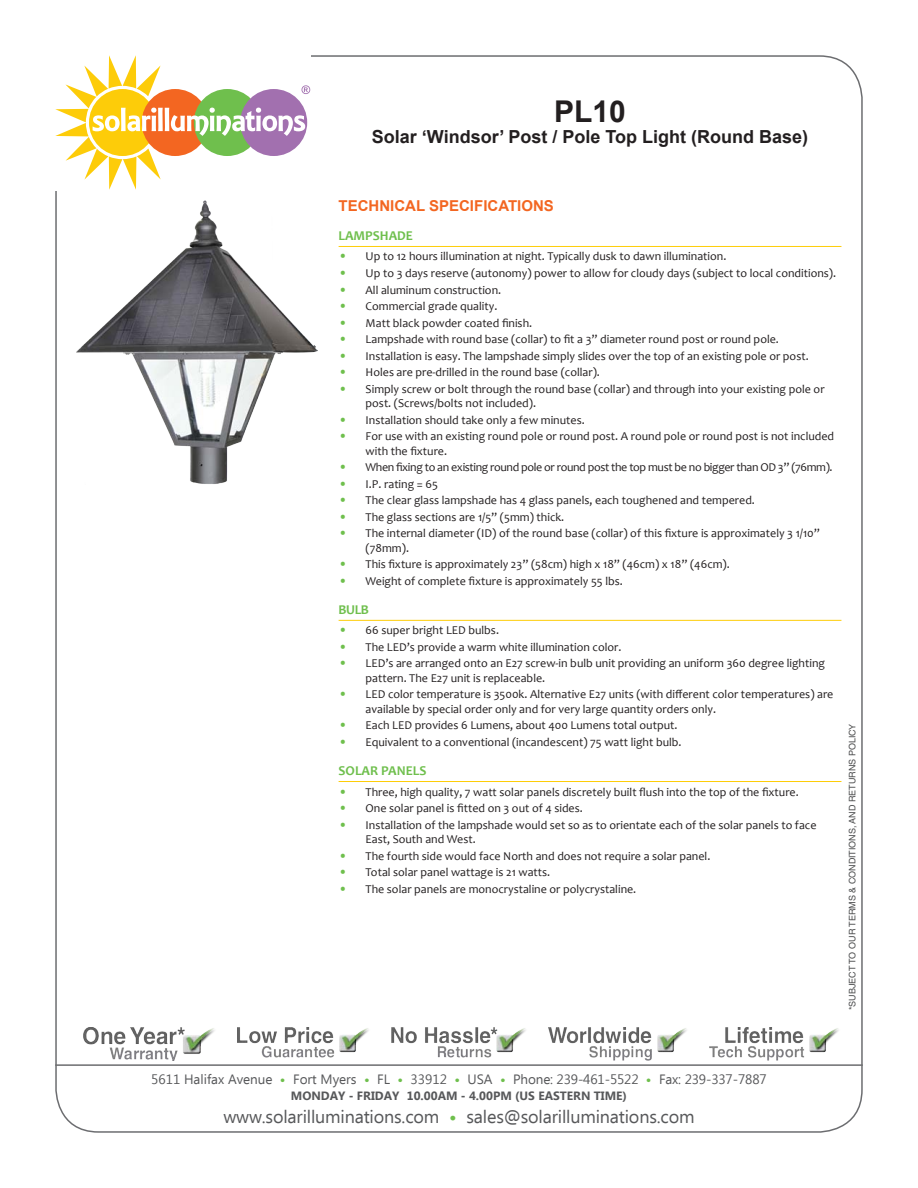
<style>
.page{position:relative;width:918px;height:1188px;background:#fff}
.page>*{position:absolute;margin:0;border:0;box-sizing:border-box;transform-origin:0 0}
.Product_Name{font:700 30px "Arial";color:#231f20}
.t1{font:18px "Ebrima";letter-spacing:-.01em;color:#57585a}
.SubTitle{font:700 18px "Arial";color:#231f20}
.Title_Major{font:700 15px "Arial";color:#f36621}
.t2{font:13.5px "Ebrima";color:#57585a}
.Title_Division{font:700 13.5px "Candara";color:#6fbf4d}
.Topics{font:12px/14.4px "Candara";color:#231f20}
.Topics-2{font:12px "Candara";letter-spacing:-.03em;color:#231f20}
.t3{font:700 12px "Ebrima";color:#57585a}
.t4{font:9px "Helvetica LT Std";color:#4b4c4d}
.s1{font-weight:700;font-size:13.5px;color:#6fbf4d}
.s2{font-weight:700;color:#6fbf4d}
</style>
<div class="page">
<hr style="left:55px;top:1064px;width:808px;height:2px;background:#6c6d70">
<svg style="left:55px;top:55px;width:255px;height:135px"></svg>
<img style="left:710px;top:1028px;width:129px;height:32px">
<img style="left:237px;top:1028px;width:132px;height:30px">
<img style="left:391px;top:1028px;width:135px;height:30px">
<img style="left:83px;top:1028px;width:132px;height:32px">
<img style="left:549px;top:1028px;width:138px;height:32px">
<hr style="left:339px;top:246px;width:502px;height:1px;background:#fecd08">
<hr style="left:339px;top:620px;width:502px;height:1px;background:#fecd08">
<hr style="left:339px;top:781px;width:502px;height:1px;background:#fecd08">
<img style="left:77px;top:201px;width:240px;height:283px">
<p class="Product_Name" style="left:554px;top:91px;width:73px">PL10</p>
<p class="SubTitle" style="left:372px;top:125px;width:438px">Solar ‘Windsor’ Post / Pole Top Light (Round Base)</p>
<p class="Title_Major" style="left:339px;top:195px;width:217px">TECHNICAL SPECIFICATIONS</p>
<p class="Title_Division" style="left:339px;top:227px;width:76px">LAMPSHADE</p>
<p class="Topics" style="left:339px;top:249px;width:389px"><span class="s1">•</span> Up to 12 hours illumination at night. Typically dusk to dawn illumination.</p>
<p class="Topics" style="left:339px;top:266px;width:499px"><span class="s1">•</span> Up to 3 days reserve (autonomy) power to allow for cloudy days (subject to local conditions).</p>
<p class="Topics" style="left:339px;top:282px;width:164px"><span class="s1">•</span> All aluminum construction.</p>
<p class="Topics" style="left:339px;top:299px;width:160px"><span class="s1">•</span> Commercial grade quality.</p>
<p class="Topics" style="left:339px;top:315px;width:195px"><span class="s1">•</span> Matt black powder coated finish.</p>
<p class="Topics" style="left:339px;top:332px;width:442px"><span class="s1">•</span> Lampshade with round base (collar) to fit a 3” diameter round post or round pole.</p>
<p class="Topics" style="left:339px;top:348px;width:472px"><span class="s1">•</span> Installation is easy. The lampshade simply slides over the top of an existing pole or post.</p>
<p class="Topics" style="left:339px;top:365px;width:263px"><span class="s1">•</span> Holes are pre-drilled in the round base (collar).</p>
<p class="Topics" style="left:366px;top:381px;width:460px;text-indent:-27px"><span class="s1">•</span> Simply screw or bolt through the round base (collar) and through into your existing pole or post. (Screws/bolts not included).</p>
<p class="Topics" style="left:339px;top:412px;width:248px"><span class="s1">•</span> Installation should take only a few minutes.</p>
<p class="Topics" style="left:366px;top:429px;width:470px;text-indent:-27px"><span class="s1">•</span> For use with an existing round pole or round post. A round pole or round post is not included with the fixture.</p>
<p class="Topics-2" style="left:339px;top:460px;width:496px"><span class="s1">•</span> When fixing to an existing round pole or round post the top must be no bigger than OD 3” (76mm).</p>
<p class="Topics" style="left:339px;top:476px;width:101px"><span class="s1">•</span> I.P. rating = 65</p>
<p class="Topics" style="left:339px;top:493px;width:418px"><span class="s1">•</span> The clear glass lampshade has 4 glass panels, each toughened and tempered.</p>
<p class="Topics" style="left:339px;top:509px;width:227px"><span class="s1">•</span> The glass sections are 1/5” (5mm) thick.</p>
<p class="Topics" style="left:366px;top:526px;width:456px;text-indent:-27px"><span class="s1">•</span> The internal diameter (ID) of the round base (collar) of this fixture is approximately 3 1/10” (78mm).</p>
<p class="Topics" style="left:339px;top:557px;width:393px"><span class="s1">•</span> This fixture is approximately 23” (58cm) high x 18” (46cm) x 18” (46cm).</p>
<p class="Topics" style="left:339px;top:573px;width:286px"><span class="s1">•</span> Weight of complete fixture is approximately 55 lbs.</p>
<p class="Title_Division" style="left:339px;top:601px;width:32px">BULB</p>
<p class="Topics" style="left:339px;top:623px;width:162px"><span class="s1">•</span> 66 super bright LED bulbs.</p>
<p class="Topics" style="left:339px;top:640px;width:284px"><span class="s1">•</span> The LED’s provide a warm white illumination color.</p>
<p class="Topics" style="left:366px;top:656px;width:461px;text-indent:-27px"><span class="s1">•</span> LED’s are arranged onto an E27 screw-in bulb unit providing an uniform 360 degree lighting pattern. The E27 unit is replaceable.</p>
<p class="Topics" style="left:366px;top:687px;width:469px;text-indent:-27px"><span class="s1">•</span> LED color temperature is 3500k. Alternative E27 units (with different color temperatures) are available by special order only and for very large quantity orders only.</p>
<p class="Topics" style="left:339px;top:718px;width:340px"><span class="s1">•</span> Each LED provides 6 Lumens, about 400 Lumens total output.</p>
<p class="Topics" style="left:339px;top:735px;width:344px"><span class="s1">•</span> Equivalent to a conventional (incandescent) 75 watt light bulb.</p>
<p class="Title_Division" style="left:339px;top:762px;width:89px">SOLAR PANELS</p>
<p class="Topics" style="left:339px;top:784px;width:462px"><span class="s1">•</span> Three, high quality, 7 watt solar panels discretely built flush into the top of the fixture.</p>
<p class="Topics" style="left:339px;top:801px;width:246px"><span class="s1">•</span> One solar panel is fitted on 3 out of 4 sides.</p>
<p class="Topics" style="left:366px;top:817px;width:452px;text-indent:-27px"><span class="s1">•</span> Installation of the lampshade would set so as to orientate each of the solar panels to face<br>East, South and West.</p>
<p class="Topics" style="left:339px;top:848px;width:373px"><span class="s1">•</span> The fourth side would face North and does not require a solar panel.</p>
<p class="Topics" style="left:339px;top:865px;width:213px"><span class="s1">•</span> Total solar panel wattage is 21 watts.</p>
<p class="Topics" style="left:339px;top:881px;width:299px"><span class="s1">•</span> The solar panels are monocrystaline or polycrystaline.</p>
<p class="t4" style="left:847px;top:1010px;width:288px;rotate:-90deg">*SUBJECT TO OUR TERMS &amp; CONDITIONS, AND RETURNS POLICY</p>
<p class="t2" style="left:151px;top:1069px;width:617px">5611 Halifax Avenue <span class="s2">•</span> Fort Myers <span class="s2">•</span> FL <span class="s2">•</span> 33912 <span class="s2">•</span> USA <span class="s2">•</span> Phone: 239-461-5522 <span class="s2">•</span> Fax: 239-337-7887</p>
<p class="t3" style="left:291px;top:1087px;width:338px">MONDAY - FRIDAY 10.00AM - 4.00PM (US EASTERN TIME)</p>
<p class="t1" style="left:223px;top:1103px;width:473px">www.solarilluminations.com <span class="s2">•</span> sales@solarilluminations.com</p>
</div>
